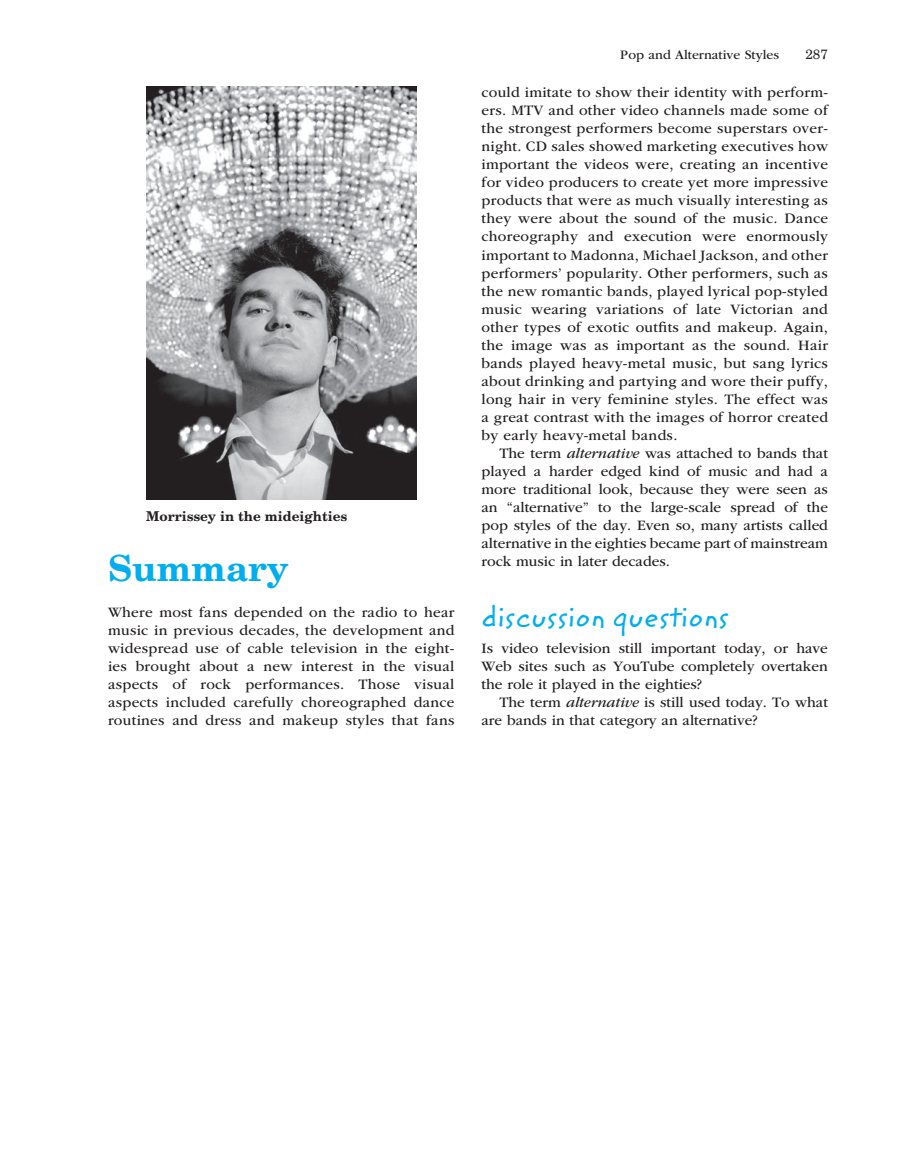
<style>
.page{position:relative;width:918px;height:1175px;background:#fff}
.page>*{position:absolute;margin:0;border:0;box-sizing:border-box;transform-origin:0 0}
.t1{font:700 36px "New Century Schlbk LT Std";color:#00aeef}
.t2{font:30px "Zemke Hand ITC Std";color:#00aeef}
.t3{font:15px/18px "ITC Garamond Std";color:#231f20;text-align:justify}
.t4{font:700 13.5px "New Century Schlbk LT Std";color:#231f20}
.t5{font:13.5px "ITC Garamond Std";color:#231f20}
.t6{font:13.5px "New Century Schlbk LT Std";color:#231f20}
.s1{font-style:italic}
</style>
<div class="page">
<img style="left:146px;top:87px;width:270px;height:412px">
<p class="t4" style="left:146px;top:511px;width:203px">Morrissey in the mideighties</p>
<h1 class="t1" style="left:108px;top:554px;width:182px">Summary</h1>
<p class="t3" style="left:108px;top:604px;width:348px">Where most fans depended on the radio to hear music in previous decades, the development and widespread use of cable television in the eight&shy;ies brought about a new interest in the visual aspects of rock performances. Those visual aspects included carefully choreographed dance routines and dress and makeup styles that fans</p>
<p class="t5" style="left:620px;top:49px;width:160px">Pop and Alternative Styles</p>
<p class="t6" style="left:805px;top:49px;width:24px">287</p>
<p class="t3" style="left:482px;top:85px;width:348px">could imitate to show their identity with perform&shy;ers. MTV and other video channels made some of the strongest performers become superstars over&shy;night. CD sales showed marketing executives how important the videos were, creating an incentive for video producers to create yet more impressive products that were as much visually interesting as they were about the sound of the music. Dance choreography and execution were enormously important to Madonna, Michael Jackson, and other performers’ popularity. Other performers, such as the new romantic bands, played lyrical pop-styled music wearing variations of late Victorian and other types of exotic outfits and makeup. Again, the image was as important as the sound. Hair bands played heavy-metal music, but sang lyrics about drinking and partying and wore their puffy, long hair in very feminine styles. The effect was a great contrast with the images of horror created by early heavy-metal bands.</p>
<p class="t3" style="left:482px;top:445px;width:348px;text-indent:18px">The term <span class="s1">alternative</span> was attached to bands that played a harder edged kind of music and had a more traditional look, because they were seen as an “alternative” to the large-scale spread of the pop styles of the day. Even so, many artists called alternative in the eighties became part of mainstream rock music in later decades.</p>
<h2 class="t2" style="left:482px;top:605px;width:249px">discussion questions</h2>
<p class="t3" style="left:482px;top:640px;width:348px">Is video television still important today, or have Web sites such as YouTube completely overtaken the role it played in the eighties?</p>
<p class="t3" style="left:482px;top:694px;width:348px;text-indent:18px">The term <span class="s1">alternative</span> is still used today. To what are bands in that category an alternative?</p>
</div>
